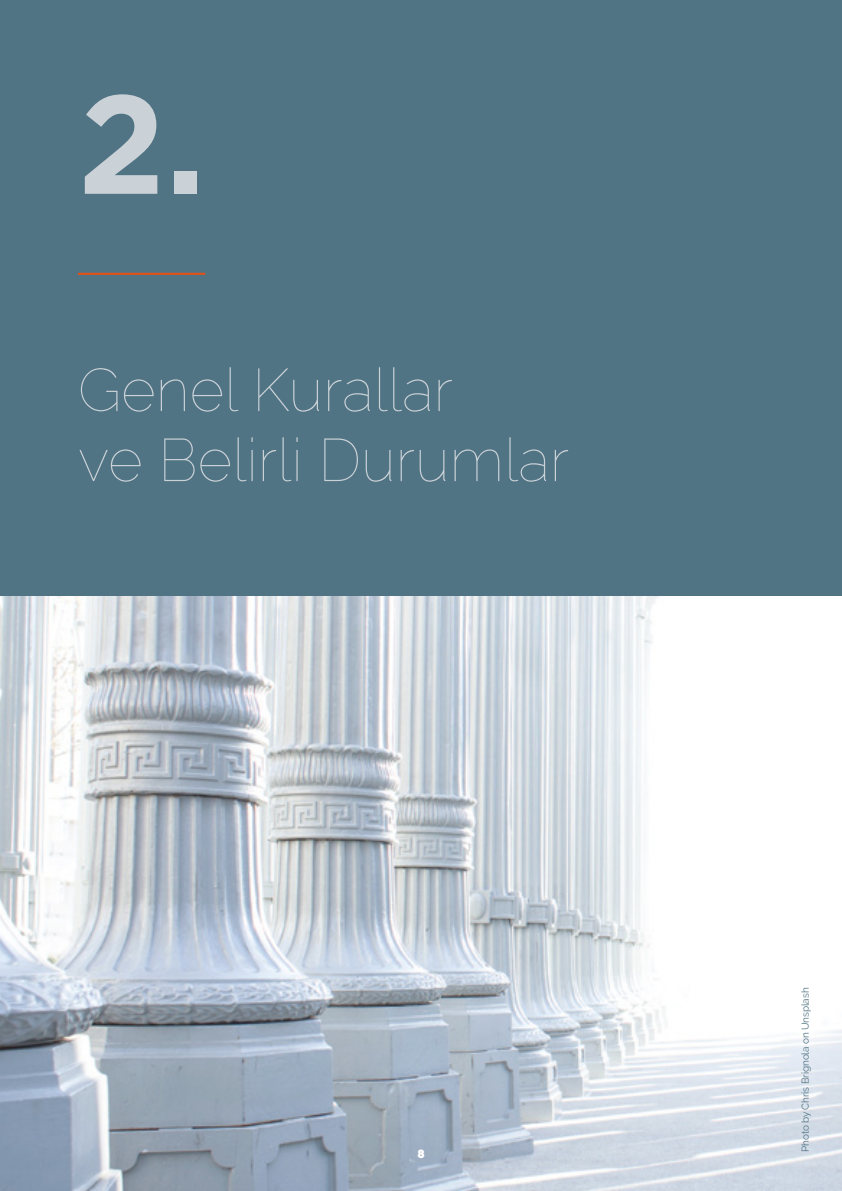
<style>
.page{position:relative;width:842px;height:1191px;background:#fff}
.page>*{position:absolute;margin:0;border:0;box-sizing:border-box;transform-origin:0 0}
.t1{font:700 140px "Gotham";color:#cbd2d7}
.t2{font:100 60px/70px "Raleway";color:#cbd2d7}
.t3{font:900 12px "Raleway";color:#fff}
.t4{font:10px "Raleway";letter-spacing:-.01em;color:#517485}
</style>
<div class="page">
<img style="left:0;top:595px;width:842px;height:596px">
<div style="left:0;top:0;width:842px;height:595px;background:#517485"></div>
<hr style="left:78px;top:273px;width:127px;height:2px;background:#e94e12">
<h1 class="t1" style="left:78px;top:63px;width:129px">2.</h1>
<p class="t2" style="left:78px;top:354px;width:493px">Genel Kurallar<br>ve Belirli Durumlar</p>
<p class="t3" style="left:417px;top:1146px;width:9px">8</p>
<p class="t4" style="left:799px;top:1152px;width:166px;rotate:-90deg">Photo by Chris Brignola on Unsplash</p>
</div>
